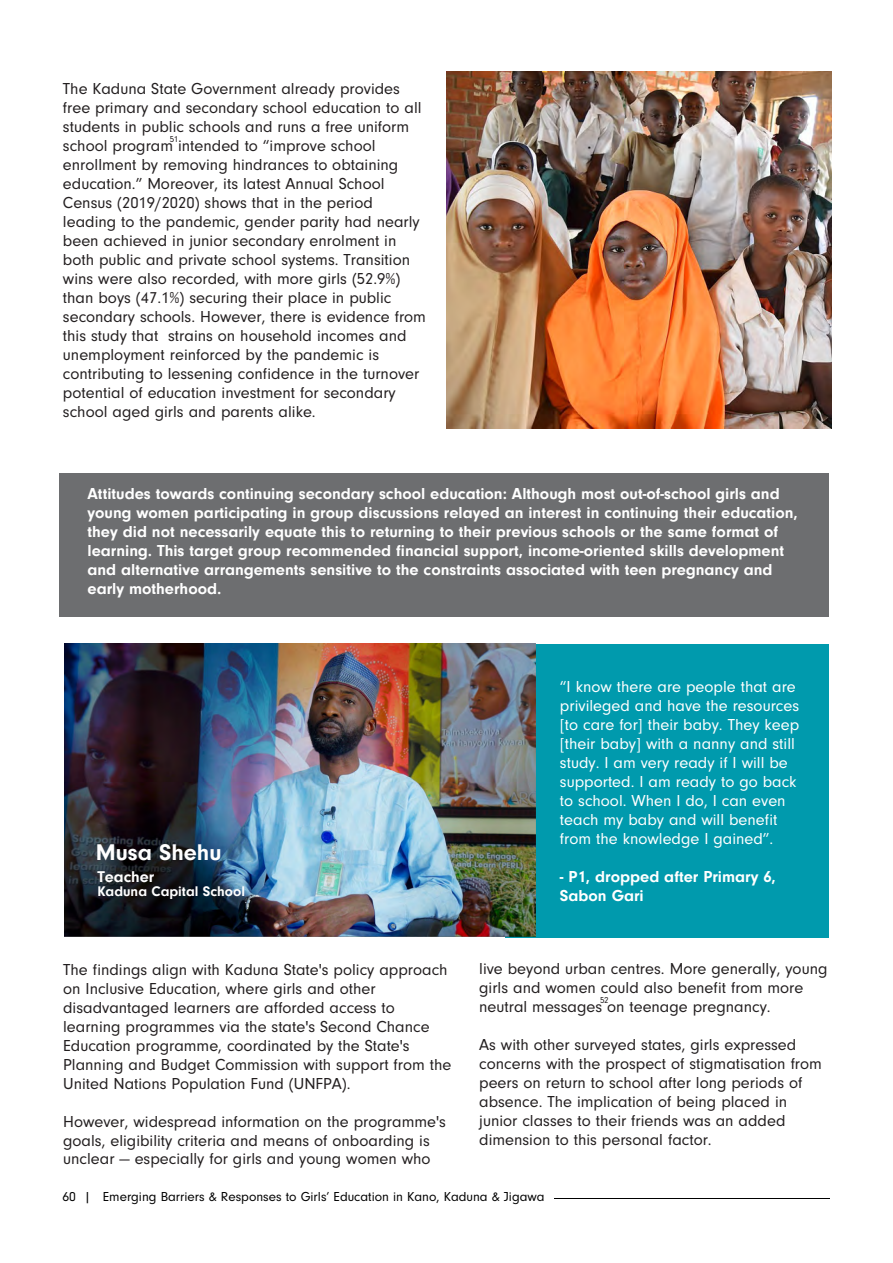
<style>
.page{position:relative;width:893px;height:1263px;background:#fff}
.page>*{position:absolute;margin:0;border:0;box-sizing:border-box;transform-origin:0 0}
.t1{font:700 23.55px "Neuzeit Gro";color:#fff}
.t2{font:16.5px/18.9px "Neuzeit Gro";color:#231f20}
.t3{font:700 16.5px/18.9px "Neuzeit Gro";color:#fff}
.t4{font:16.5px/18.9px "Neuzeit Gro";color:#fff}
.t5{font:700 16.2px "Neuzeit Gro";color:#fff}
.t6{font:700 14.55px "Neuzeit Gro";color:#fff}
.t7{font:13.5px "Neuzeit Gro";color:#000}
.t8{font:9px "Neuzeit Gro";color:#231f20}
</style>
<div class="page">
<div style="left:505px;top:644px;width:323px;height:293px;background:#009aad"></div>
<img style="left:447px;top:71px;width:385px;height:357px">
<div style="left:59px;top:473px;width:769px;height:144px;background:#6d6e70"></div>
<img style="left:64px;top:643px;width:471px;height:293px">
<hr style="left:554px;top:1198px;width:276px;height:1px;background:#000">
<p class="t2" style="left:63px;top:81px;width:365px">The Kaduna State Government already provides free primary and secondary school education to all students in public schools and runs a free uniform school program intended to “improve school enrollment by removing hindrances to obtaining education.” Moreover, its latest Annual School Census (2019/2020) shows that in the period leading to the pandemic, gender parity had nearly been achieved in junior secondary enrolment in both public and private school systems. Transition wins were also recorded, with more girls (52.9%) than boys (47.1%) securing their place in public secondary schools. However, there is evidence from this study that strains on household incomes and unemployment reinforced by the pandemic is contributing to lessening confidence in the turnover potential of education investment for secondary school aged girls and parents alike.</p>
<p class="t8" style="left:170px;top:135px;width:10px">51</p>
<p class="t3" style="left:88px;top:486px;width:712px">Attitudes towards continuing secondary school education: Although most out-of-school girls and young women participating in group discussions relayed an interest in continuing their education, they did not necessarily equate this to returning to their previous schools or the same format of learning. This target group recommended financial support, income-oriented skills development and alternative arrangements sensitive to the constraints associated with teen pregnancy and early motherhood.</p>
<h1 class="t1" style="left:96px;top:842px;width:127px">Musa Shehu</h1>
<p class="t5" style="left:97px;top:869px;width:58px">Teacher</p>
<p class="t6" style="left:97px;top:885px;width:149px">Kaduna Capital School</p>
<p class="t2" style="left:63px;top:961px;width:390px">The findings align with Kaduna State's policy approach on Inclusive Education, where girls and other disadvantaged learners are afforded access to learning programmes via the state's Second Chance Education programme, coordinated by the State's Planning and Budget Commission with support from the United Nations Population Fund (UNFPA).</p>
<p class="t2" style="left:63px;top:1113px;width:384px">However, widespread information on the programme's goals, eligibility criteria and means of onboarding is unclear — especially for girls and young women who</p>
<p class="t4" style="left:560px;top:679px;width:241px">“I know there are people that are privileged and have the resources [to care for] their baby. They keep [their baby] with a nanny and still study. I am very ready if I will be supported. I am ready to go back to school. When I do, I can even teach my baby and will benefit from the knowledge I gained”.</p>
<p class="t3" style="left:560px;top:868px;width:217px">- P1, dropped after Primary 6,<br>Sabon Gari</p>
<p class="t2" style="left:479px;top:960px;width:350px">live beyond urban centres. More generally, young girls and women could also benefit from more neutral messages on teenage pregnancy.</p>
<p class="t2" style="left:479px;top:1036px;width:344px">As with other surveyed states, girls expressed concerns with the prospect of stigmatisation from peers on return to school after long periods of absence. The implication of being placed in junior classes to their friends was an added dimension to this personal factor.</p>
<p class="t8" style="left:600px;top:996px;width:10px">52</p>
<p class="t7" style="left:62px;top:1191px;width:484px">60 | Emerging Barriers &amp; Responses to Girls’ Education in Kano, Kaduna &amp; Jigawa</p>
</div>
